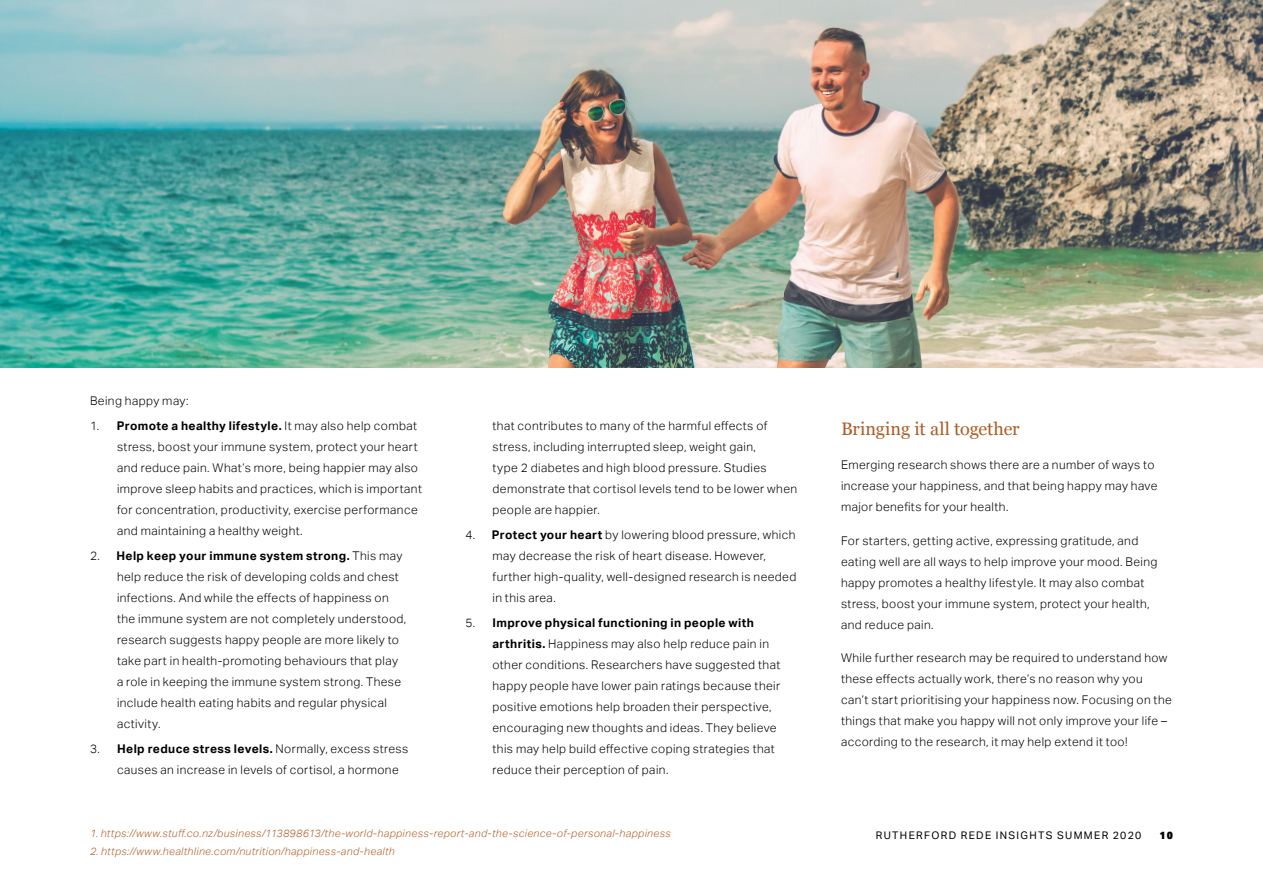
<style>
.page{position:relative;width:1263px;height:893px;background:#fff}
.page>*{position:absolute;margin:0;border:0;box-sizing:border-box;transform-origin:0 0}
.t1{font:18px "Georgia";letter-spacing:-.01em;color:#ad5d26}
.t2{font:300 12px/21px "Aktiv Grotesk";letter-spacing:.035em;color:#000}
.t3{font:italic 300 10.5px "Aktiv Grotesk";letter-spacing:.035em;color:#ad5d26}
.t4{font:10.5px "Aktiv Grotesk";letter-spacing:.13em;color:#000}
.t5{font:900 10.5px "Aktiv Grotesk";color:#000}
.s1{font-weight:700}
</style>
<div class="page">
<img style="left:0;top:0;width:1263px;height:368px">
<p class="t2" style="left:90px;top:390px;width:100px">Being happy may:</p>
<p class="t2" style="left:117px;top:415px;width:306px;text-indent:-27px">1. <span class="s1">Promote a healthy lifestyle.</span> It may also help combat stress, boost your immune system, protect your heart and reduce pain. What’s more, being happier may also improve sleep habits and practices, which is important for concentration, productivity, exercise performance and maintaining a healthy weight.</p>
<p class="t2" style="left:117px;top:546px;width:291px;text-indent:-27px">2. <span class="s1">Help keep your immune system strong.</span> This may help reduce the risk of developing colds and chest infections. And while the effects of happiness on the immune system are not completely understood, research suggests happy people are more likely to take part in health-promoting behaviours that play a role in keeping the immune system strong. These include health eating habits and regular physical activity.</p>
<p class="t2" style="left:117px;top:739px;width:293px;text-indent:-27px">3. <span class="s1">Help reduce stress levels.</span> Normally, excess stress causes an increase in levels of cortisol, a hormone</p>
<p class="t2" style="left:492px;top:415px;width:306px">that contributes to many of the harmful effects of stress, including interrupted sleep, weight gain,<br>type 2 diabetes and high blood pressure. Studies demonstrate that cortisol levels tend to be lower when people are happier.</p>
<p class="t2" style="left:492px;top:525px;width:305px;text-indent:-27px">4. <span class="s1">Protect your heart</span> by lowering blood pressure, which may decrease the risk of heart disease. However, further high-quality, well-designed research is needed in this area.</p>
<p class="t2" style="left:492px;top:613px;width:289px;text-indent:-27px">5. <span class="s1">Improve physical functioning in people with arthritis.</span> Happiness may also help reduce pain in other conditions. Researchers have suggested that happy people have lower pain ratings because their positive emotions help broaden their perspective, encouraging new thoughts and ideas. They believe this may help build effective coping strategies that reduce their perception of pain.</p>
<p class="t3" style="left:90px;top:827px;width:582px">1. https://www.stuff.co.nz/business/113898613/the-world-happiness-report-and-the-science-of-personal-happiness</p>
<p class="t3" style="left:90px;top:845px;width:306px">2. https://www.healthline.com/nutrition/happiness-and-health</p>
<h1 class="t1" style="left:841px;top:416px;width:180px">Bringing it all together</h1>
<p class="t2" style="left:841px;top:454px;width:318px">Emerging research shows there are a number of ways to increase your happiness, and that being happy may have major benefits for your health.</p>
<p class="t2" style="left:841px;top:530px;width:318px">For starters, getting active, expressing gratitude, and eating well are all ways to help improve your mood. Being happy promotes a healthy lifestyle. It may also combat stress, boost your immune system, protect your health, and reduce pain.</p>
<p class="t2" style="left:841px;top:648px;width:332px">While further research may be required to understand how these effects actually work, there’s no reason why you can’t start prioritising your happiness now. Focusing on the things that make you happy will not only improve your life – according to the research, it may help extend it too!</p>
<p class="t4" style="left:876px;top:829px;width:267px">RUTHERFORD REDE INSIGHTS SUMMER 2020</p>
<p class="t5" style="left:1159px;top:828px;width:15px">10</p>
</div>
